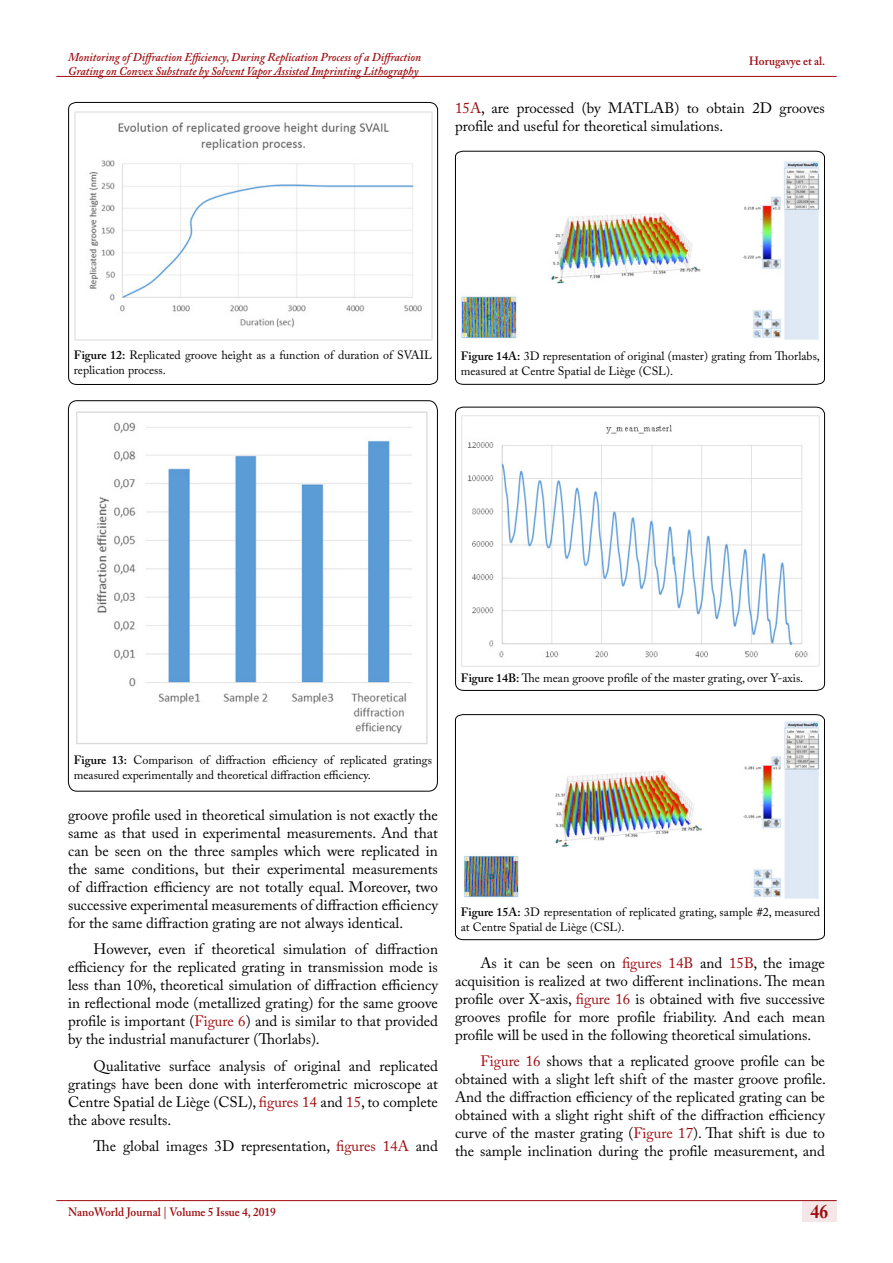
<style>
.page{position:relative;width:893px;height:1263px;background:#fff}
.page>*{position:absolute;margin:0;border:0;box-sizing:border-box;transform-origin:0 0}
.t1{font:700 19.5px "Adobe Caslon Pro";color:#9e0b0f;scale:.9 1}
.t2{font:15px/18px "Adobe Caslon Pro";color:#000;text-align:justify}
.t3{font:12px/15px "Adobe Caslon Pro";color:#000}
.t4{font:italic 600 12px/14.4px "Adobe Caslon Pro";color:#9e0b0f;scale:.95 1}
.t5{font:600 12px "Adobe Caslon Pro";color:#9e0b0f;scale:.95 1}
.s1{color:#9e0b0f}
.s2{font-weight:600}
</style>
<div class="page">
<div style="left:802px;top:1200px;width:35px;height:21px;background:#f5e7e7"></div>
<hr style="left:56px;top:1200px;width:781px;height:1px;background:#9e0b0f">
<hr style="left:56px;top:76px;width:781px;height:1px;background:#9e0b0f">
<svg style="left:68px;top:400px;width:370px;height:392px"></svg>
<img style="left:73px;top:408px;width:360px;height:337px">
<svg style="left:455px;top:150px;width:370px;height:235px"></svg>
<img style="left:460px;top:159px;width:360px;height:182px">
<svg style="left:68px;top:102px;width:370px;height:283px"></svg>
<img style="left:73px;top:110px;width:360px;height:232px">
<svg style="left:455px;top:406px;width:370px;height:285px"></svg>
<img style="left:460px;top:415px;width:360px;height:253px">
<svg style="left:455px;top:714px;width:370px;height:226px"></svg>
<img style="left:460px;top:719px;width:360px;height:181px">
<p class="t4" style="left:68px;top:49px;width:373px">Monitoring of Diffraction Efficiency, During Replication Process of a Diffraction<br>Grating on Convex Substrate by Solvent Vapor Assisted Imprinting Lithography</p>
<p class="t5" style="left:749px;top:54px;width:82px">Horugavye et al.</p>
<p class="t2" style="left:455px;top:99px;width:371px"><span class="s1">15A</span>, are processed (by MATLAB) to obtain 2D grooves profile and useful for theoretical simulations.</p>
<p class="t3" style="left:74px;top:347px;width:360px"><span class="s2">Figure 12:</span> Replicated groove height as a function of duration of SVAIL replication process.</p>
<p class="t3" style="left:461px;top:348px;width:361px"><span class="s2">Figure 14A:</span> 3D representation of original (master) grating from Thorlabs, measured at Centre Spatial de Liège (CSL).</p>
<p class="t3" style="left:461px;top:670px;width:344px"><span class="s2">Figure 14B:</span> The mean groove profile of the master grating, over Y-axis.</p>
<p class="t3" style="left:74px;top:752px;width:360px"><span class="s2">Figure 13:</span> Comparison of diffraction efficiency of replicated gratings measured experimentally and theoretical diffraction efficiency.</p>
<p class="t2" style="left:68px;top:805px;width:371px">groove profile used in theoretical simulation is not exactly the same as that used in experimental measurements. And that can be seen on the three samples which were replicated in the same conditions, but their experimental measurements of diffraction efficiency are not totally equal. Moreover, two successive experimental measurements of diffraction efficiency for the same diffraction grating are not always identical.</p>
<p class="t2" style="left:68px;top:940px;width:371px;text-indent:26px">However, even if theoretical simulation of diffraction efficiency for the replicated grating in transmission mode is less than 10%, theoretical simulation of diffraction efficiency in reflectional mode (metallized grating) for the same groove profile is important (<span class="s1">Figure 6</span>) and is similar to that provided by the industrial manufacturer (Thorlabs).</p>
<p class="t2" style="left:68px;top:1056px;width:371px;text-indent:26px">Qualitative surface analysis of original and replicated gratings have been done with interferometric microscope at Centre Spatial de Liège (CSL), <span class="s1">figures 14</span> and <span class="s1">15</span>, to complete the above results.</p>
<p class="t2" style="left:94px;top:1137px;width:346px">The global images 3D representation, <span class="s1">figures 14A</span> and</p>
<p class="t3" style="left:461px;top:904px;width:361px"><span class="s2">Figure 15A:</span> 3D representation of replicated grating, sample #2, measured at Centre Spatial de Liège (CSL).</p>
<p class="t2" style="left:455px;top:953px;width:371px;text-indent:25px">As it can be seen on <span class="s1">figures 14B</span> and <span class="s1">15B</span>, the image acquisition is realized at two different inclinations. The mean profile over X-axis, <span class="s1">figure 16</span> is obtained with five successive grooves profile for more profile friability. And each mean profile will be used in the following theoretical simulations.</p>
<p class="t2" style="left:455px;top:1052px;width:372px;text-indent:26px"><span class="s1">Figure 16</span> shows that a replicated groove profile can be obtained with a slight left shift of the master groove profile.<br>And the diffraction efficiency of the replicated grating can be obtained with a slight right shift of the diffraction efficiency curve of the master grating (<span class="s1">Figure 17</span>). That shift is due to the sample inclination during the profile measurement, and</p>
<p class="t5" style="left:68px;top:1204px;width:220px">NanoWorld Journal | Volume 5 Issue 4, 2019</p>
<h1 class="t1" style="left:811px;top:1200px;width:21px">46</h1>
</div>
